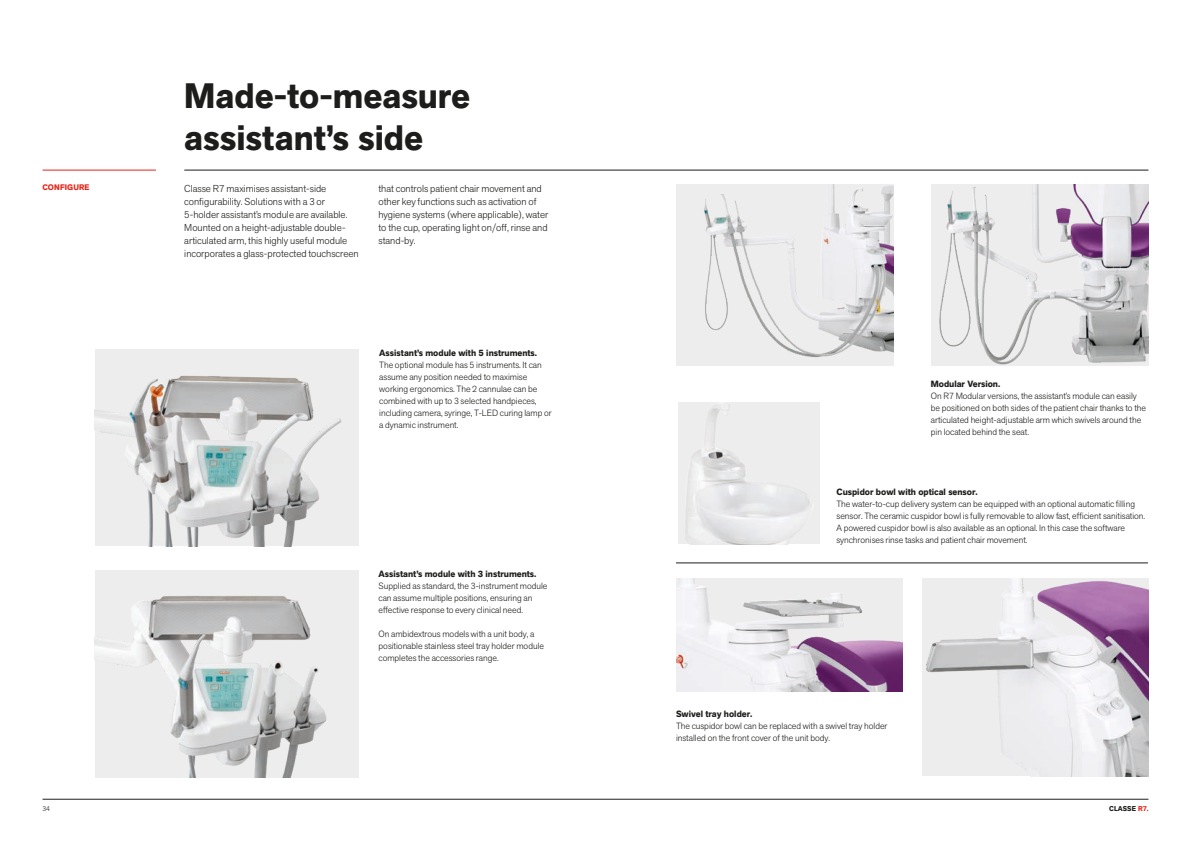
<style>
.page{position:relative;width:1191px;height:842px;background:#fff}
.page>*{position:absolute;margin:0;border:0;box-sizing:border-box;transform-origin:0 0}
.t1{font:700 35px/42px "Akzid Grtsk Next";color:#1d1d1b}
.t2{font:300 10px/13px "Akzid Grtsk Next";color:#1d1d1b}
.t3{font:300 9px/12px "Akzid Grtsk Next";color:#1d1d1b}
.t4{font:700 9px "Akzid Grtsk Next";color:#1d1d1b}
.t5{font:700 8px "Akzid Grtsk Next";letter-spacing:.01em;color:#e72419}
.t6{font:700 7px "Akzid Grtsk Next";letter-spacing:.01em;color:#1d1d1b}
.t7{font:300 7px "Akzid Grtsk Next";color:#1d1d1b}
.s1{color:#e72419}
</style>
<div class="page">
<hr style="left:184px;top:170px;width:964px;height:1px;background:#1d1d1b">
<hr style="left:43px;top:799px;width:1105px;height:1px;background:#1d1d1b">
<hr style="left:43px;top:170px;width:113px;height:1px;background:#e72419">
<hr style="left:676px;top:563px;width:472px;height:1px;background:#1d1d1b">
<img style="left:922px;top:578px;width:226px;height:198px">
<img style="left:676px;top:578px;width:227px;height:114px">
<img style="left:676px;top:184px;width:217px;height:182px">
<img style="left:95px;top:349px;width:264px;height:197px">
<img style="left:95px;top:570px;width:264px;height:207px">
<img style="left:678px;top:403px;width:142px;height:141px">
<img style="left:931px;top:184px;width:217px;height:182px">
<p class="t5" style="left:43px;top:182px;width:49px">CONFIGURE</p>
<h1 class="t1" style="left:184px;top:75px;width:287px">Made-to-measure assistant’s side</h1>
<p class="t2" style="left:184px;top:182px;width:176px">Classe R7 maximises assistant-side configurability. Solutions with a 3 or 5-holder assistant’s module are available.<br>Mounted on a height-adjustable double&shy;articulated arm, this highly useful module incorporates a glass-protected touchscreen</p>
<p class="t2" style="left:378px;top:182px;width:171px">that controls patient chair movement and other key functions such as activation of hygiene systems (where applicable), water to the cup, operating light on/off, rinse and stand-by.</p>
<p class="t4" style="left:379px;top:347px;width:159px">Assistant’s module with 5 instruments.</p>
<p class="t3" style="left:379px;top:359px;width:174px">The optional module has 5 instruments. It can assume any position needed to maximise working ergonomics. The 2 cannulae can be combined with up to 3 selected handpieces, including camera, syringe, T-LED curing lamp or a dynamic instrument.</p>
<p class="t4" style="left:378px;top:568px;width:159px">Assistant’s module with 3 instruments.</p>
<p class="t3" style="left:378px;top:579px;width:170px">Supplied as standard, the 3-instrument module can assume multiple positions, ensuring an effective response to every clinical need.</p>
<p class="t3" style="left:378px;top:627px;width:167px">On ambidextrous models with a unit body, a positionable stainless steel tray holder module completes the accessories range.</p>
<p class="t4" style="left:931px;top:378px;width:71px">Modular Version.</p>
<p class="t3" style="left:931px;top:389px;width:217px">On R7 Modular versions, the assistant’s module can easily be positioned on both sides of the patient chair thanks to the articulated height-adjustable arm which swivels around the pin located behind the seat.</p>
<p class="t4" style="left:836px;top:486px;width:143px">Cuspidor bowl with optical sensor.</p>
<p class="t3" style="left:836px;top:498px;width:310px">The water-to-cup delivery system can be equipped with an optional automatic filling sensor. The ceramic cuspidor bowl is fully removable to allow fast, efficient sanitisation.<br>A powered cuspidor bowl is also available as an optional. In this case the software synchronises rinse tasks and patient chair movement.</p>
<p class="t4" style="left:676px;top:708px;width:78px">Swivel tray holder.</p>
<p class="t3" style="left:676px;top:720px;width:213px">The cuspidor bowl can be replaced with a swivel tray holder installed on the front cover of the unit body.</p>
<p class="t7" style="left:43px;top:804px;width:9px">34</p>
<p class="t6" style="left:1109px;top:804px;width:41px">CLASSE <span class="s1">R7.</span></p>
</div>
